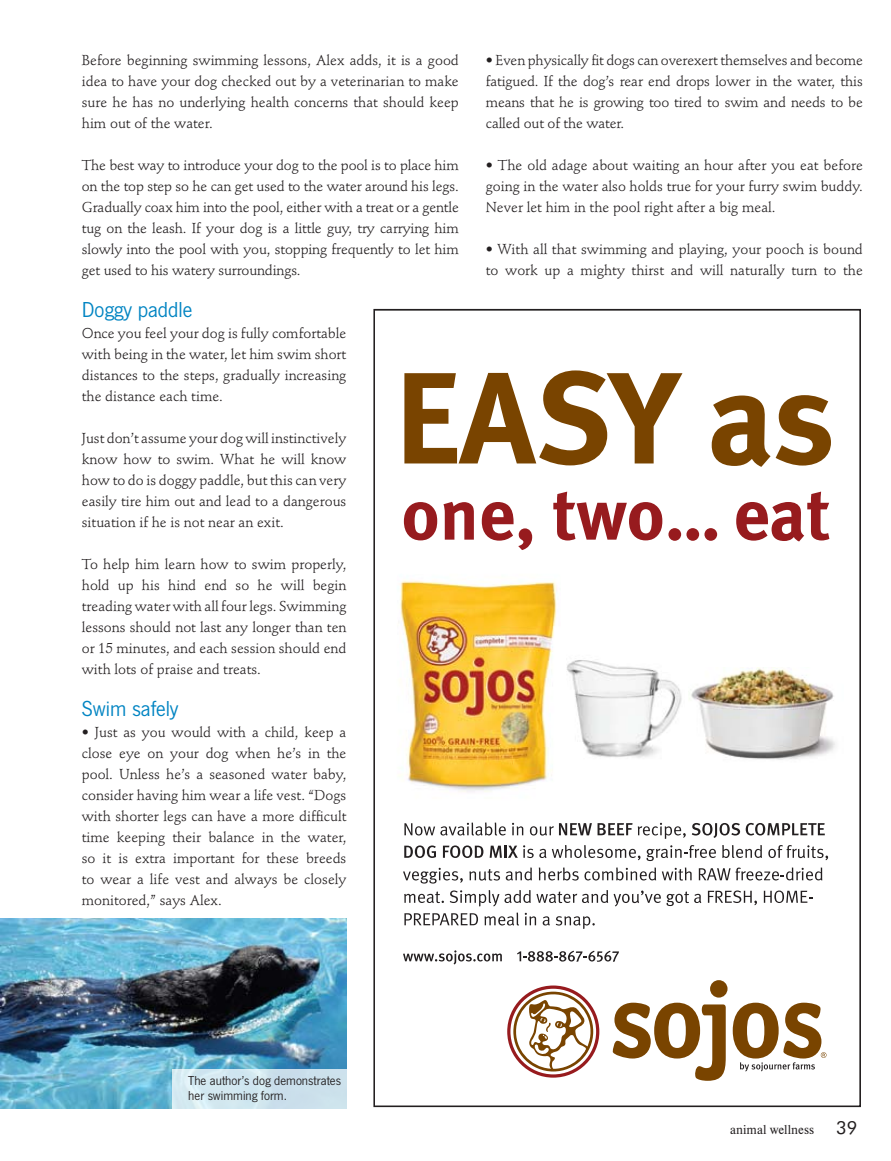
<style>
.page{position:relative;width:891px;height:1161px;background:#fff}
.page>*{position:absolute;margin:0;border:0;box-sizing:border-box;transform-origin:0 0}
.t1{font:22.5px "News Got T";color:#0084c2}
.t2{font:14.25px/21px "Stempel Schneidler";color:#231f20;text-align:justify}
.t3{font:13.5px/15px "News Got T";color:#231f20}
.t4{font:13.5px "Nimbus Rom D";color:#231f20}
.s1{font-family:"Futura BT";font-size:18px}
</style>
<div class="page">
<svg style="left:612px;top:980px;width:214px;height:101px"></svg>
<svg style="left:404px;top:822px;width:102px;height:14px"></svg>
<svg style="left:512px;top:823px;width:11px;height:12px"></svg>
<svg style="left:530px;top:823px;width:62px;height:13px"></svg>
<svg style="left:598px;top:823px;width:88px;height:16px"></svg>
<svg style="left:692px;top:823px;width:48px;height:15px"></svg>
<svg style="left:746px;top:823px;width:79px;height:12px"></svg>
<svg style="left:404px;top:845px;width:32px;height:13px"></svg>
<svg style="left:443px;top:845px;width:40px;height:13px"></svg>
<svg style="left:490px;top:845px;width:150px;height:15px"></svg>
<svg style="left:647px;top:845px;width:69px;height:16px"></svg>
<svg style="left:722px;top:845px;width:40px;height:13px"></svg>
<svg style="left:768px;top:845px;width:60px;height:15px"></svg>
<svg style="left:403px;top:868px;width:60px;height:16px"></svg>
<svg style="left:469px;top:869px;width:31px;height:12px"></svg>
<svg style="left:506px;top:867px;width:26px;height:14px"></svg>
<svg style="left:539px;top:867px;width:40px;height:14px"></svg>
<svg style="left:585px;top:867px;width:71px;height:14px"></svg>
<svg style="left:662px;top:867px;width:30px;height:14px"></svg>
<svg style="left:699px;top:867px;width:123px;height:13px"></svg>
<svg style="left:404px;top:892px;width:40px;height:11px"></svg>
<svg style="left:450px;top:890px;width:158px;height:16px"></svg>
<svg style="left:614px;top:891px;width:47px;height:15px"></svg>
<svg style="left:667px;top:892px;width:34px;height:14px"></svg>
<svg style="left:708px;top:890px;width:49px;height:15px"></svg>
<svg style="left:764px;top:891px;width:48px;height:12px"></svg>
<svg style="left:404px;top:913px;width:74px;height:12px"></svg>
<svg style="left:484px;top:913px;width:35px;height:13px"></svg>
<svg style="left:525px;top:913px;width:11px;height:12px"></svg>
<svg style="left:543px;top:916px;width:7px;height:10px"></svg>
<svg style="left:556px;top:916px;width:39px;height:13px"></svg>
<svg style="left:403px;top:950px;width:99px;height:14px"></svg>
<svg style="left:517px;top:951px;width:102px;height:11px"></svg>
<svg style="left:507px;top:986px;width:90px;height:92px"></svg>
<svg style="left:404px;top:370px;width:278px;height:95px"></svg>
<svg style="left:712px;top:395px;width:119px;height:72px"></svg>
<svg style="left:404px;top:502px;width:33px;height:38px"></svg>
<svg style="left:443px;top:502px;width:31px;height:38px"></svg>
<svg style="left:482px;top:502px;width:50px;height:48px"></svg>
<svg style="left:553px;top:492px;width:109px;height:49px"></svg>
<svg style="left:668px;top:528px;width:49px;height:13px"></svg>
<svg style="left:736px;top:492px;width:93px;height:50px"></svg>
<img style="left:689px;top:667px;width:147px;height:93px">
<img style="left:567px;top:660px;width:115px;height:98px">
<img style="left:399px;top:580px;width:158px;height:212px">
<img style="left:1px;top:918px;width:346px;height:191px">
<svg style="left:172px;top:1069px;width:175px;height:40px;fill:#cfe5ef"></svg>
<p class="t2" style="left:82px;top:50px;width:379px">Before beginning swimming lessons, Alex adds, it is a good idea to have your dog checked out by a veterinarian to make sure he has no underlying health concerns that should keep him out of the water.</p>
<p class="t2" style="left:82px;top:155px;width:379px">The best way to introduce your dog to the pool is to place him on the top step so he can get used to the water around his legs.<br>Gradually coax him into the pool, either with a treat or a gentle tug on the leash. If your dog is a little guy, try carrying him slowly into the pool with you, stopping frequently to let him get used to his watery surroundings.</p>
<h1 class="t1" style="left:82px;top:297px;width:112px">Doggy paddle</h1>
<p class="t2" style="left:82px;top:323px;width:266px">Once you feel your dog is fully comfortable with being in the water, let him swim short distances to the steps, gradually increasing the distance each time.</p>
<p class="t2" style="left:82px;top:428px;width:266px">Just don’t assume your dog will instinctively know how to swim. What he will know how to do is doggy paddle, but this can very easily tire him out and lead to a dangerous situation if he is not near an exit.</p>
<p class="t2" style="left:82px;top:554px;width:266px">To help him learn how to swim properly, hold up his hind end so he will begin treading water with all four legs. Swimming lessons should not last any longer than ten or 15 minutes, and each session should end with lots of praise and treats.</p>
<h1 class="t1" style="left:82px;top:696px;width:98px">Swim safely</h1>
<p class="t2" style="left:82px;top:722px;width:266px">• Just as you would with a child, keep a close eye on your dog when he’s in the pool. Unless he’s a seasoned water baby, consider having him wear a life vest. “Dogs with shorter legs can have a more difficult time keeping their balance in the water, so it is extra important for these breeds to wear a life vest and always be closely monitored,” says Alex.</p>
<p class="t2" style="left:486px;top:50px;width:379px">• Even physically fit dogs can overexert themselves and become fatigued. If the dog’s rear end drops lower in the water, this means that he is growing too tired to swim and needs to be called out of the water.</p>
<p class="t2" style="left:486px;top:155px;width:379px">• The old adage about waiting an hour after you eat before going in the water also holds true for your furry swim buddy.<br>Never let him in the pool right after a big meal.</p>
<p class="t2" style="left:486px;top:239px;width:379px">• With all that swimming and playing, your pooch is bound to work up a mighty thirst and will naturally turn to the</p>
<p class="t3" style="left:188px;top:1073px;width:154px">The author’s dog demonstrates her swimming form.</p>
<p class="t4" style="left:730px;top:1122px;width:129px">animal wellness <span class="s1">39</span></p>
</div>
